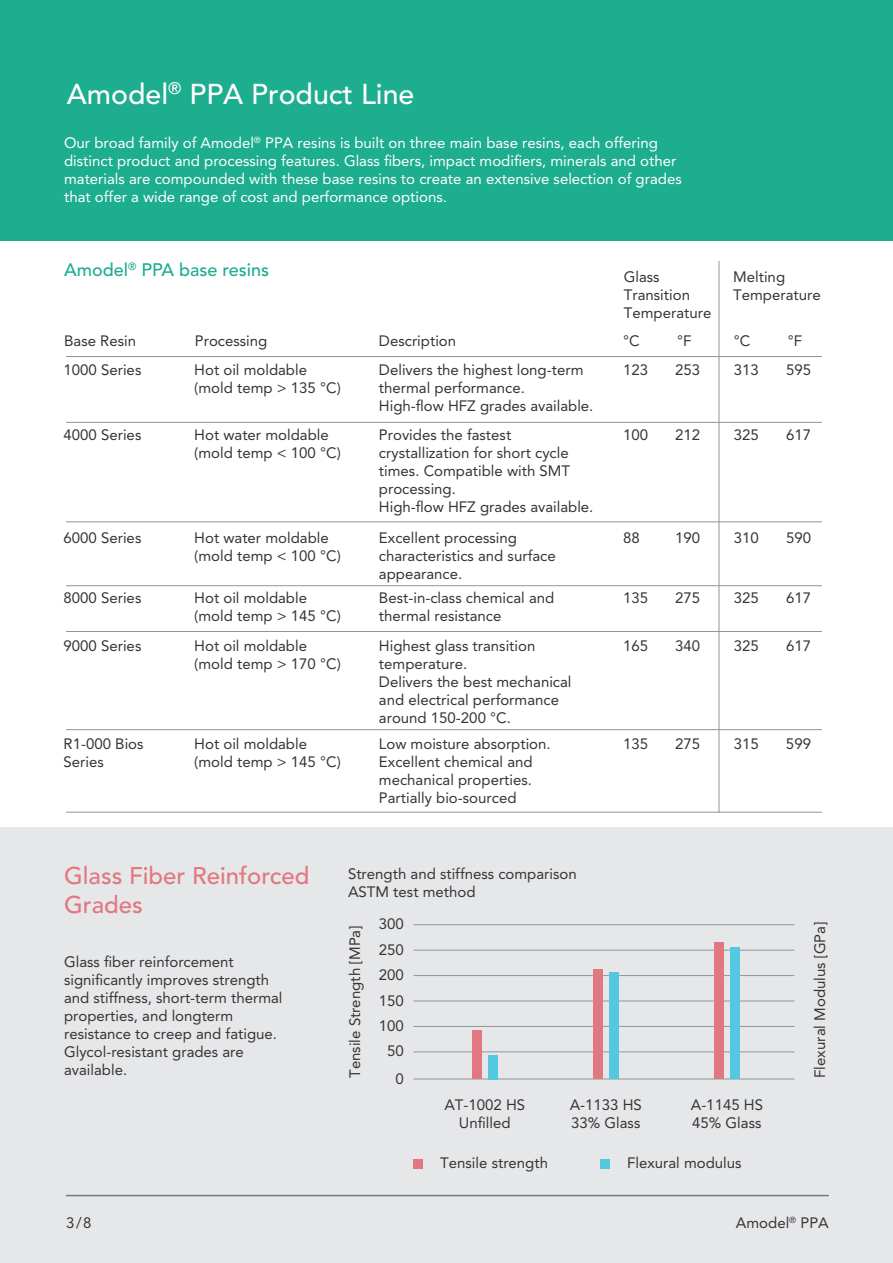
<style>
.page{position:relative;width:893px;height:1263px;background:#fff}
.page>*{position:absolute;margin:0;border:0;box-sizing:border-box;transform-origin:0 0}
.t1{font:500 28.5px "Avenir LT Pro";color:#fff}
.t2{font:500 24px/28.8px "Avenir LT Pro";color:#e3777f}
.t3{font:500 18px "Avenir LT Pro";color:#1dad8f}
.t4{font:15px/18px "Avenir LT Pro";color:#363536}
.t5{font:15px/18px "Avenir LT Pro";color:#fff}
</style>
<div class="page">
<div style="left:0;top:828px;width:893px;height:435px;background:#e6e7e9"></div>
<div style="left:0;top:0;width:893px;height:240px;background:#1dad8f"></div>
<hr style="left:66px;top:1195px;width:763px;height:1px;background:#76797b">
<hr style="left:66px;top:356px;width:756px;height:1px;background:#939595">
<hr style="left:66px;top:422px;width:756px;height:1px;background:#939595">
<hr style="left:66px;top:521px;width:756px;height:1px;background:#939595">
<hr style="left:66px;top:585px;width:756px;height:1px;background:#939595">
<hr style="left:66px;top:729px;width:756px;height:1px;background:#939595">
<hr style="left:66px;top:812px;width:756px;height:1px;background:#939595">
<hr style="left:66px;top:631px;width:756px;height:1px;background:#939595">
<hr style="left:719px;top:261px;width:1px;height:551px;background:#939595">
<div style="left:414px;top:1159px;width:9px;height:9px;background:#e3777f"></div>
<div style="left:600px;top:1159px;width:9px;height:9px;background:#54c8df"></div>
<hr style="left:414px;top:924px;width:380px;height:1px;background:#939595">
<hr style="left:414px;top:950px;width:380px;height:1px;background:#939595">
<hr style="left:414px;top:975px;width:380px;height:1px;background:#939595">
<hr style="left:414px;top:1001px;width:380px;height:1px;background:#939595">
<hr style="left:414px;top:1026px;width:380px;height:1px;background:#939595">
<hr style="left:414px;top:1051px;width:380px;height:1px;background:#939595">
<hr style="left:414px;top:1078px;width:380px;height:1px;background:#939595">
<div style="left:472px;top:1031px;width:9px;height:48px;background:#e3777f"></div>
<div style="left:488px;top:1055px;width:9px;height:24px;background:#54c8df"></div>
<div style="left:593px;top:970px;width:9px;height:109px;background:#e3777f"></div>
<div style="left:609px;top:972px;width:9px;height:107px;background:#54c8df"></div>
<div style="left:714px;top:943px;width:10px;height:136px;background:#e3777f"></div>
<div style="left:730px;top:947px;width:9px;height:132px;background:#54c8df"></div>
<h1 class="t1" style="left:67px;top:77px;width:349px">Amodel<sup>®</sup> PPA Product Line</h1>
<p class="t5" style="left:64px;top:134px;width:619px">Our broad family of Amodel<sup>®</sup> PPA resins is built on three main base resins, each offering distinct product and processing features. Glass fibers, impact modifiers, minerals and other materials are compounded with these base resins to create an extensive selection of grades that offer a wide range of cost and performance options.</p>
<p class="t3" style="left:64px;top:259px;width:207px">Amodel<sup>®</sup> PPA base resins</p>
<p class="t4" style="left:624px;top:267px;width:89px">Glass<br>Transition<br>Temperature</p>
<p class="t4" style="left:733px;top:267px;width:89px">Melting<br>Temperature</p>
<p class="t4" style="left:623px;top:332px;width:18px">°C</p>
<p class="t4" style="left:677px;top:332px;width:16px">°F</p>
<p class="t4" style="left:734px;top:361px;width:27px">313</p>
<p class="t4" style="left:786px;top:361px;width:27px">595</p>
<p class="t4" style="left:64px;top:326px;width:79px;line-height:29.4px">Base Resin<br>1000 Series</p>
<p class="t4" style="left:195px;top:332px;width:74px">Processing</p>
<p class="t4" style="left:379px;top:332px;width:79px">Description</p>
<p class="t4" style="left:734px;top:332px;width:18px">°C</p>
<p class="t4" style="left:788px;top:332px;width:16px">°F</p>
<p class="t4" style="left:194px;top:361px;width:114px">Hot oil moldable</p>
<p class="t4" style="left:623px;top:361px;width:27px">123</p>
<p class="t4" style="left:675px;top:361px;width:27px">253</p>
<p class="t4" style="left:194px;top:379px;width:148px">(mold temp &gt; 135 °C)</p>
<p class="t4" style="left:379px;top:361px;width:216px">Delivers the highest long-term thermal performance.<br>High-flow HFZ grades available.</p>
<p class="t4" style="left:379px;top:426px;width:216px">Provides the fastest crystallization for short cycle times. Compatible with SMT processing.<br>High-flow HFZ grades available.</p>
<p class="t4" style="left:734px;top:426px;width:27px">325</p>
<p class="t4" style="left:786px;top:426px;width:27px">617</p>
<p class="t4" style="left:64px;top:426px;width:79px">4000 Series</p>
<p class="t4" style="left:194px;top:426px;width:136px">Hot water moldable</p>
<p class="t4" style="left:623px;top:426px;width:27px">100</p>
<p class="t4" style="left:675px;top:426px;width:27px">212</p>
<p class="t4" style="left:194px;top:444px;width:148px">(mold temp &lt; 100 °C)</p>
<p class="t4" style="left:64px;top:529px;width:79px">6000 Series</p>
<p class="t4" style="left:194px;top:529px;width:136px">Hot water moldable</p>
<p class="t4" style="left:623px;top:529px;width:18px">88</p>
<p class="t4" style="left:675px;top:529px;width:27px">190</p>
<p class="t4" style="left:194px;top:547px;width:148px">(mold temp &lt; 100 °C)</p>
<p class="t4" style="left:379px;top:529px;width:178px">Excellent processing characteristics and surface appearance.</p>
<p class="t4" style="left:734px;top:529px;width:27px">310</p>
<p class="t4" style="left:786px;top:529px;width:27px">590</p>
<p class="t4" style="left:64px;top:588px;width:79px">8000 Series</p>
<p class="t4" style="left:194px;top:588px;width:114px">Hot oil moldable</p>
<p class="t4" style="left:623px;top:588px;width:27px">135</p>
<p class="t4" style="left:675px;top:588px;width:27px">275</p>
<p class="t4" style="left:194px;top:606px;width:148px">(mold temp &gt; 145 °C)</p>
<p class="t4" style="left:379px;top:588px;width:177px">Best-in-class chemical and thermal resistance</p>
<p class="t4" style="left:734px;top:588px;width:27px">325</p>
<p class="t4" style="left:786px;top:588px;width:27px">617</p>
<p class="t4" style="left:64px;top:636px;width:79px">9000 Series</p>
<p class="t4" style="left:194px;top:636px;width:114px">Hot oil moldable</p>
<p class="t4" style="left:623px;top:636px;width:27px">165</p>
<p class="t4" style="left:675px;top:636px;width:27px">340</p>
<p class="t4" style="left:194px;top:654px;width:148px">(mold temp &gt; 170 °C)</p>
<p class="t4" style="left:379px;top:636px;width:194px">Highest glass transition temperature.<br>Delivers the best mechanical and electrical performance around 150-200 °C.</p>
<p class="t4" style="left:734px;top:636px;width:27px">325</p>
<p class="t4" style="left:786px;top:636px;width:27px">617</p>
<p class="t4" style="left:64px;top:735px;width:82px">R1-000 Bios<br>Series</p>
<p class="t4" style="left:194px;top:735px;width:114px">Hot oil moldable</p>
<p class="t4" style="left:623px;top:735px;width:27px">135</p>
<p class="t4" style="left:675px;top:735px;width:27px">275</p>
<p class="t4" style="left:379px;top:735px;width:173px">Low moisture absorption.<br>Excellent chemical and mechanical properties.<br>Partially bio-sourced</p>
<p class="t4" style="left:734px;top:735px;width:27px">315</p>
<p class="t4" style="left:786px;top:735px;width:27px">599</p>
<p class="t4" style="left:194px;top:753px;width:148px">(mold temp &gt; 145 °C)</p>
<h2 class="t2" style="left:64px;top:861px;width:247px">Glass Fiber Reinforced<br>Grades</h2>
<p class="t4" style="left:64px;top:953px;width:220px">Glass fiber reinforcement significantly improves strength and stiffness, short-term thermal properties, and longterm resistance to creep and fatigue.<br>Glycol-resistant grades are available.</p>
<p class="t4" style="left:348px;top:864px;width:230px">Strength and stiffness comparison<br>ASTM test method</p>
<p class="t4" style="left:379px;top:915px;width:27px">300</p>
<p class="t4" style="left:346px;top:1078px;width:153px;rotate:-90deg">Tensile Strength [MPa]</p>
<p class="t4" style="left:811px;top:1078px;width:157px;rotate:-90deg">Flexural Modulus [GPa]</p>
<p class="t4" style="left:444px;top:1096px;width:82px;text-align:center">AT-1002 HS<br>Unfilled</p>
<p class="t4" style="left:570px;top:1096px;width:74px">A-1133 HS<br>33% Glass</p>
<p class="t4" style="left:691px;top:1096px;width:74px">A-1145 HS<br>45% Glass</p>
<p class="t4" style="left:379px;top:936px;width:27px;line-height:25.5px;text-align:center">250<br>200<br>150<br>100<br>50</p>
<p class="t4" style="left:395px;top:1069px;width:10px">0</p>
<p class="t4" style="left:440px;top:1154px;width:109px">Tensile strength</p>
<p class="t4" style="left:627px;top:1154px;width:116px">Flexural modulus</p>
<p class="t4" style="left:66px;top:1213px;width:27px">3/8</p>
<p class="t4" style="left:736px;top:1213px;width:94px">Amodel<sup>®</sup> PPA</p>
</div>
